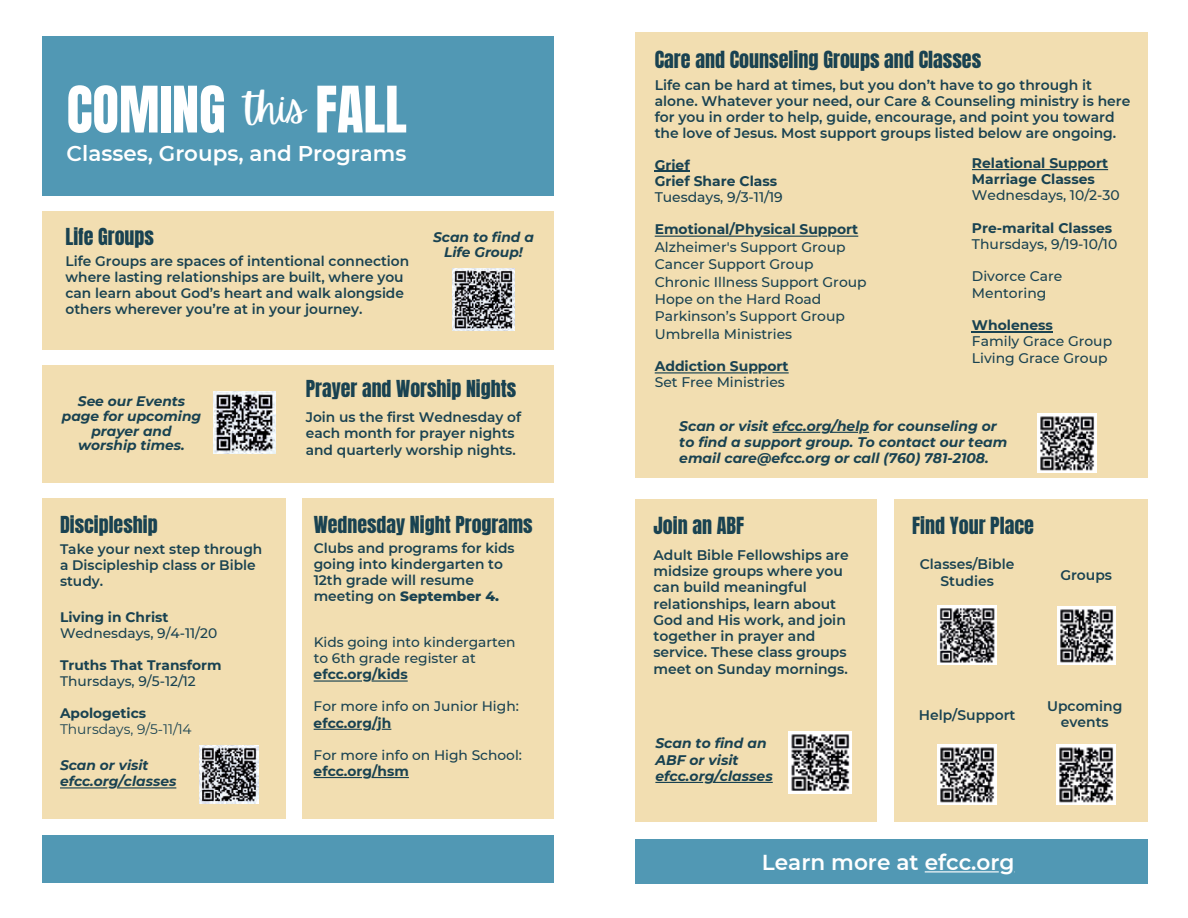
<style>
.page{position:relative;width:1188px;height:918px;background:#fff}
.page>*{position:absolute;margin:0;border:0;box-sizing:border-box;transform-origin:0 0}
.t1{font:54.45px "Anton";color:#fff}
.t2{font:600 21.6px "Montserrat";color:#fff}
.t3{font:600 21.45px "Montserrat";color:#fff}
.t4{font:20.1px "Anton";color:#194251}
.t5{font:19.95px "Anton";color:#194251}
.t6{font:600 13.95px/16.2px "Montserrat";color:#194251}
.t7{font:500 13.95px/17.4px "Montserrat";color:#194251}
.t8{font:italic 700 13.95px/16.2px "Montserrat";color:#194251}
.t9{font:700 13.95px/16.2px "Montserrat";color:#194251}
.t10{font:600 13.8px/16px "Montserrat";color:#194251}
.t11{font:500 13.8px/16px "Montserrat";color:#194251}
.t12{font:italic 700 13.8px/15px "Montserrat";color:#194251;text-align:center}
.t13{font:700 13.8px "Montserrat";color:#194251}
.t14{font:13.8px "Montserrat";color:#194251}
.s1{font-weight:800}
</style>
<div class="page">
<div style="left:42px;top:365px;width:512px;height:118px;background:#f2deb1"></div>
<div style="left:42px;top:211px;width:511px;height:139px;background:#f2deb1"></div>
<div style="left:42px;top:498px;width:243px;height:320px;background:#f2deb1"></div>
<div style="left:42px;top:36px;width:512px;height:160px;background:#5198b4"></div>
<div style="left:302px;top:498px;width:252px;height:320px;background:#f2deb1"></div>
<div style="left:42px;top:835px;width:512px;height:48px;background:#5198b4"></div>
<img style="left:214px;top:392px;width:62px;height:62px">
<img style="left:200px;top:745px;width:58px;height:59px">
<img style="left:452px;top:268px;width:62px;height:62px">
<hr style="left:372px;top:680px;width:36px;height:2px;background:#194251">
<hr style="left:314px;top:680px;width:48px;height:2px;background:#194251">
<hr style="left:314px;top:729px;width:48px;height:1px;background:#194251">
<hr style="left:372px;top:777px;width:37px;height:1px;background:#194251">
<hr style="left:314px;top:777px;width:48px;height:1px;background:#194251">
<hr style="left:117px;top:787px;width:59px;height:2px;background:#194251">
<hr style="left:60px;top:787px;width:47px;height:2px;background:#194251">
<div style="left:636px;top:32px;width:512px;height:446px;background:#f2deb1"></div>
<div style="left:636px;top:499px;width:241px;height:323px;background:#f2deb1"></div>
<div style="left:894px;top:499px;width:254px;height:323px;background:#f2deb1"></div>
<div style="left:636px;top:839px;width:512px;height:44px;background:#5198b4"></div>
<img style="left:1057px;top:745px;width:59px;height:59px">
<img style="left:789px;top:731px;width:62px;height:63px">
<img style="left:937px;top:605px;width:60px;height:59px">
<img style="left:937px;top:745px;width:60px;height:59px">
<img style="left:1037px;top:414px;width:59px;height:59px">
<img style="left:1057px;top:607px;width:58px;height:58px">
<svg style="left:830px;top:432px;width:39px;height:1px"></svg>
<hr style="left:773px;top:432px;width:47px;height:1px;background:#194251">
<hr style="left:655px;top:171px;width:35px;height:1px;background:#194251">
<svg style="left:823px;top:236px;width:35px;height:1px"></svg>
<hr style="left:761px;top:236px;width:57px;height:1px;background:#194251">
<hr style="left:655px;top:236px;width:98px;height:1px;background:#194251">
<svg style="left:753px;top:372px;width:36px;height:1px"></svg>
<hr style="left:655px;top:372px;width:93px;height:1px;background:#194251">
<svg style="left:1072px;top:169px;width:36px;height:1px"></svg>
<hr style="left:972px;top:169px;width:95px;height:1px;background:#194251">
<hr style="left:972px;top:331px;width:81px;height:1px;background:#194251">
<hr style="left:713px;top:782px;width:60px;height:1px;background:#194251">
<hr style="left:655px;top:782px;width:48px;height:1px;background:#194251">
<hr style="left:925px;top:871px;width:74px;height:1px;background:#fff">
<h1 class="t1" style="left:67px;top:82px;width:342px">COMING <sup>this</sup> FALL</h1>
<h3 class="t3" style="left:67px;top:138px;width:341px">Classes, Groups, and Programs</h3>
<h3 class="t5" style="left:66px;top:226px;width:90px">Life Groups</h3>
<p class="t10" style="left:66px;top:252px;width:345px">Life Groups are spaces of intentional connection where lasting relationships are built, where you can learn about God’s heart and walk alongside others wherever you’re at in your journey.</p>
<p class="t12" style="left:433px;top:229px;width:102px">Scan to find a<br>Life Group!</p>
<p class="t12" style="left:62px;top:393px;width:141px">See our Events page for upcoming prayer and worship times.</p>
<h3 class="t5" style="left:60px;top:514px;width:99px">Discipleship</h3>
<p class="t10" style="left:60px;top:540px;width:204px">Take your next step through a Discipleship class or Bible study.</p>
<p class="t13" style="left:60px;top:607px;width:110px">Living in Christ</p>
<p class="t11" style="left:60px;top:624px;width:159px">Wednesdays, 9/4-11/20</p>
<p class="t13" style="left:60px;top:655px;width:163px">Truths That Transform</p>
<p class="t11" style="left:60px;top:673px;width:137px">Thursdays, 9/5-12/12</p>
<p class="t13" style="left:60px;top:704px;width:88px">Apologetics</p>
<p class="t14" style="left:60px;top:720px;width:133px">Thursdays, 9/5-11/14</p>
<p class="t12" style="left:60px;top:757px;width:118px;line-height:16px;text-align:left">Scan or visit efcc.org/classes</p>
<h3 class="t5" style="left:306px;top:379px;width:212px">Prayer and Worship Nights</h3>
<p class="t10" style="left:306px;top:409px;width:217px">Join us the first Wednesday of each month for prayer nights and quarterly worship nights.</p>
<h3 class="t5" style="left:314px;top:514px;width:220px">Wednesday Night Programs</h3>
<p class="t10" style="left:314px;top:539px;width:202px">Clubs and programs for kids going into kindergarten to<br>12th grade will resume meeting on <span class="s1">September 4.</span></p>
<p class="t11" style="left:314px;top:634px;width:204px">Kids going into kindergarten to 6th grade register at</p>
<p class="t13" style="left:314px;top:664px;width:96px">efcc.org/kids</p>
<p class="t11" style="left:314px;top:698px;width:207px">For more info on Junior High:</p>
<p class="t13" style="left:314px;top:713px;width:79px">efcc.org/jh</p>
<p class="t11" style="left:314px;top:746px;width:210px">For more info on High School:</p>
<p class="t13" style="left:314px;top:761px;width:97px">efcc.org/hsm</p>
<h3 class="t4" style="left:655px;top:50px;width:328px">Care and Counseling Groups and Classes</h3>
<p class="t6" style="left:655px;top:76px;width:477px">Life can be hard at times, but you don’t have to go through it alone. Whatever your need, our Care &amp; Counseling ministry is here for you in order to help, guide, encourage, and point you toward the love of Jesus. Most support groups listed below are ongoing.</p>
<p class="t9" style="left:655px;top:156px;width:124px">Grief<br>Grief Share Class</p>
<p class="t7" style="left:655px;top:188px;width:130px">Tuesdays, 9/3-11/19</p>
<p class="t9" style="left:655px;top:221px;width:205px">Emotional/Physical Support</p>
<p class="t7" style="left:655px;top:238px;width:214px">Alzheimer's Support Group<br>Cancer Support Group<br>Chronic Illness Support Group<br>Hope on the Hard Road<br>Parkinson’s Support Group<br>Umbrella Ministries</p>
<p class="t9" style="left:655px;top:357px;width:135px">Addiction Support</p>
<p class="t7" style="left:655px;top:373px;width:132px">Set Free Ministries</p>
<p class="t9" style="left:972px;top:154px;width:138px">Relational Support<br>Marriage Classes</p>
<p class="t7" style="left:972px;top:186px;width:149px">Wednesdays, 10/2-30</p>
<p class="t9" style="left:972px;top:219px;width:142px">Pre-marital Classes</p>
<p class="t7" style="left:972px;top:235px;width:147px">Thursdays, 9/19-10/10</p>
<p class="t7" style="left:972px;top:268px;width:92px;line-height:16.2px">Divorce Care<br>Mentoring</p>
<p class="t9" style="left:972px;top:316px;width:82px">Wholeness</p>
<p class="t7" style="left:972px;top:333px;width:142px;line-height:16.2px">Family Grace Group<br>Living Grace Group</p>
<p class="t8" style="left:679px;top:417px;width:329px">Scan or visit efcc.org/help for counseling or to find a support group. To contact our team email care@efcc.org or call (760) 781-2108.</p>
<h3 class="t4" style="left:653px;top:515px;width:92px">Join an ABF</h3>
<p class="t6" style="left:653px;top:546px;width:197px">Adult Bible Fellowships are midsize groups where you can build meaningful relationships, learn about<br>God and His work, and join together in prayer and service. These class groups meet on Sunday mornings.</p>
<p class="t8" style="left:655px;top:735px;width:119px">Scan to find an<br>ABF or visit efcc.org/classes</p>
<h3 class="t4" style="left:912px;top:515px;width:123px">Find Your Place</h3>
<p class="t6" style="left:920px;top:556px;width:96px;text-align:center">Classes/Bible<br>Studies</p>
<p class="t6" style="left:1060px;top:566px;width:53px">Groups</p>
<p class="t6" style="left:919px;top:706px;width:98px">Help/Support</p>
<p class="t6" style="left:1047px;top:697px;width:77px;text-align:center">Upcoming events</p>
<h2 class="t2" style="left:762px;top:847px;width:254px">Learn more at efcc.org</h2>
</div>
